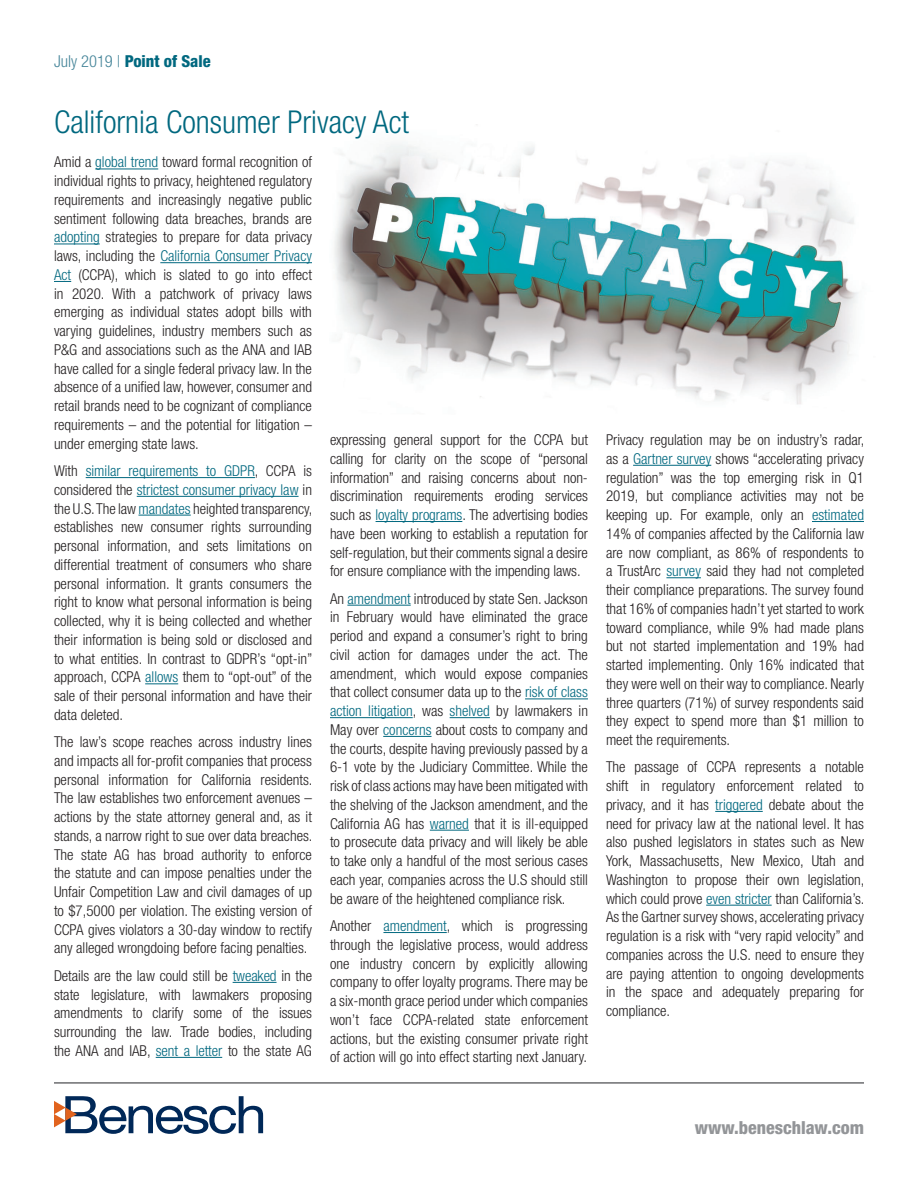
<style>
.page{position:relative;width:918px;height:1188px;background:#fff}
.page>*{position:absolute;margin:0;border:0;box-sizing:border-box;transform-origin:0 0}
.t1{font:300 condensed 31.5px "Helvetica Neue";color:#00687f}
.t2{font:800 condensed 18px "Helvetica Neue";color:#939598}
.t3{font:800 condensed 16.5px "Helvetica Neue";color:#00687f}
.t4{font:300 condensed 15px/18.8px "Helvetica Neue";color:#231f20;text-align:justify}
.s1{font-weight:300;color:#47869a}
.s2{color:#00687f}
</style>
<div class="page">
<hr style="left:54px;top:1082px;width:810px;height:2px;background:#6c6d70">
<hr style="left:95px;top:169px;width:63px;height:1px;background:#00687f">
<hr style="left:54px;top:244px;width:46px;height:1px;background:#00687f">
<hr style="left:160px;top:262px;width:152px;height:1px;background:#00687f">
<svg style="left:54px;top:281px;width:17px;height:1px"></svg>
<hr style="left:86px;top:477px;width:169px;height:1px;background:#00687f">
<hr style="left:137px;top:496px;width:162px;height:1px;background:#00687f">
<hr style="left:138px;top:515px;width:53px;height:1px;background:#00687f">
<hr style="left:145px;top:683px;width:33px;height:1px;background:#00687f">
<hr style="left:233px;top:982px;width:44px;height:1px;background:#00687f">
<hr style="left:156px;top:1057px;width:66px;height:1px;background:#00687f">
<hr style="left:376px;top:521px;width:86px;height:1px;background:#00687f">
<hr style="left:347px;top:605px;width:64px;height:1px;background:#00687f">
<hr style="left:525px;top:699px;width:63px;height:1px;background:#00687f">
<hr style="left:330px;top:717px;width:83px;height:1px;background:#00687f">
<hr style="left:450px;top:717px;width:40px;height:1px;background:#00687f">
<hr style="left:383px;top:736px;width:49px;height:1px;background:#00687f">
<hr style="left:430px;top:830px;width:39px;height:1px;background:#00687f">
<hr style="left:383px;top:932px;width:64px;height:1px;background:#00687f">
<hr style="left:633px;top:465px;width:78px;height:1px;background:#00687f">
<hr style="left:812px;top:521px;width:52px;height:1px;background:#00687f">
<hr style="left:666px;top:577px;width:35px;height:1px;background:#00687f">
<hr style="left:715px;top:811px;width:48px;height:1px;background:#00687f">
<hr style="left:706px;top:905px;width:66px;height:1px;background:#00687f">
<svg style="left:54px;top:1096px;width:209px;height:38px"></svg>
<img style="left:334px;top:124px;width:524px;height:281px">
<p class="t3" style="left:54px;top:51px;width:158px"><span class="s1">July 2019 |</span> Point of Sale</p>
<h1 class="t1" style="left:54px;top:104px;width:357px">California Consumer Privacy Act</h1>
<p class="t4" style="left:54px;top:153px;width:260px">Amid a <span class="s2">global trend</span> toward formal recognition of individual rights to privacy, heightened regulatory requirements and increasingly negative public sentiment following data breaches, brands are <span class="s2">adopting</span> strategies to prepare for data privacy laws, including the <span class="s2">California Consumer Privacy Act</span> (CCPA), which is slated to go into effect in 2020. With a patchwork of privacy laws emerging as individual states adopt bills with varying guidelines, industry members such as P&amp;G and associations such as the ANA and IAB have called for a single federal privacy law. In the absence of a unified law, however, consumer and retail brands need to be cognizant of compliance requirements – and the potential for litigation – under emerging state laws.</p>
<p class="t4" style="left:54px;top:461px;width:260px">With <span class="s2">similar requirements to GDPR</span>, CCPA is considered the <span class="s2">strictest consumer privacy law</span> in the U.S. The law <span class="s2">mandates</span> heighted transparency, establishes new consumer rights surrounding personal information, and sets limitations on differential treatment of consumers who share personal information. It grants consumers the right to know what personal information is being collected, why it is being collected and whether their information is being sold or disclosed and to what entities. In contrast to GDPR’s “opt-in” approach, CCPA <span class="s2">allows</span> them to “opt-out” of the sale of their personal information and have their data deleted.</p>
<p class="t4" style="left:54px;top:732px;width:260px">The law’s scope reaches across industry lines and impacts all for-profit companies that process personal information for California residents.<br>The law establishes two enforcement avenues – actions by the state attorney general and, as it stands, a narrow right to sue over data breaches.<br>The state AG has broad authority to enforce the statute and can impose penalties under the Unfair Competition Law and civil damages of up to $7,5000 per violation. The existing version of CCPA gives violators a 30-day window to rectify any alleged wrongdoing before facing penalties.</p>
<p class="t4" style="left:54px;top:966px;width:260px">Details are the law could still be <span class="s2">tweaked</span> in the state legislature, with lawmakers proposing amendments to clarify some of the issues surrounding the law. Trade bodies, including the ANA and IAB, <span class="s2">sent a letter</span> to the state AG</p>
<p class="t4" style="left:330px;top:430px;width:260px">expressing general support for the CCPA but calling for clarity on the scope of “personal information” and raising concerns about non&shy;discrimination requirements eroding services such as <span class="s2">loyalty programs</span>. The advertising bodies have been working to establish a reputation for self-regulation, but their comments signal a desire for ensure compliance with the impending laws.</p>
<p class="t4" style="left:330px;top:589px;width:260px">An <span class="s2">amendment</span> introduced by state Sen. Jackson in February would have eliminated the grace period and expand a consumer’s right to bring civil action for damages under the act. The amendment, which would expose companies that collect consumer data up to the <span class="s2">risk of class action litigation</span>, was <span class="s2">shelved</span> by lawmakers in May over <span class="s2">concerns</span> about costs to company and the courts, despite having previously passed by a 6-1 vote by the Judiciary Committee. While the risk of class actions may have been mitigated with the shelving of the Jackson amendment, and the California AG has <span class="s2">warned</span> that it is ill-equipped to prosecute data privacy and will likely be able to take only a handful of the most serious cases each year, companies across the U.S should still be aware of the heightened compliance risk.</p>
<p class="t4" style="left:330px;top:916px;width:260px">Another <span class="s2">amendment</span>, which is progressing through the legislative process, would address one industry concern by explicitly allowing company to offer loyalty programs. There may be a six-month grace period under which companies won’t face CCPA-related state enforcement actions, but the existing consumer private right of action will go into effect starting next January.</p>
<p class="t4" style="left:606px;top:430px;width:260px">Privacy regulation may be on industry’s radar, as a <span class="s2">Gartner survey</span> shows “accelerating privacy regulation” was the top emerging risk in Q1<br>2019, but compliance activities may not be keeping up. For example, only an <span class="s2">estimated </span>14% of companies affected by the California law are now compliant, as 86% of respondents to a TrustArc <span class="s2">survey</span> said they had not completed their compliance preparations. The survey found that 16% of companies hadn’t yet started to work toward compliance, while 9% had made plans but not started implementation and 19% had started implementing. Only 16% indicated that they were well on their way to compliance. Nearly three quarters (71%) of survey respondents said they expect to spend more than $1 million to meet the requirements.</p>
<p class="t4" style="left:606px;top:758px;width:260px">The passage of CCPA represents a notable shift in regulatory enforcement related to privacy, and it has <span class="s2">triggered</span> debate about the need for privacy law at the national level. It has also pushed legislators in states such as New York, Massachusetts, New Mexico, Utah and Washington to propose their own legislation, which could prove <span class="s2">even stricter</span> than California’s.<br>As the Gartner survey shows, accelerating privacy regulation is a risk with “very rapid velocity” and companies across the U.S. need to ensure they are paying attention to ongoing developments in the space and adequately preparing for compliance.</p>
<p class="t2" style="left:695px;top:1116px;width:171px">www.beneschlaw.com</p>
</div>
